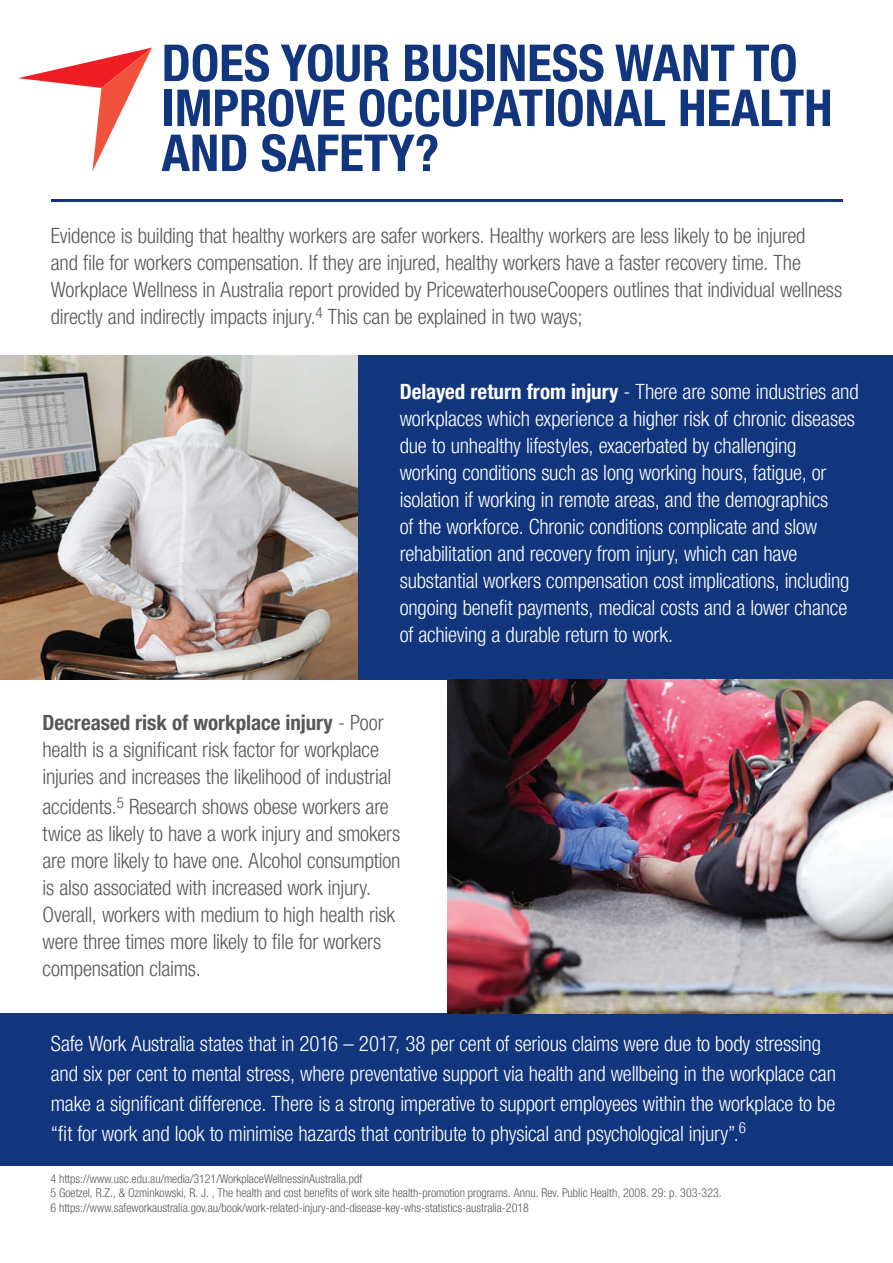
<style>
.page{position:relative;width:893px;height:1263px;background:#fff}
.page>*{position:absolute;margin:0;border:0;box-sizing:border-box;transform-origin:0 0}
.t1{font:700 condensed 51px/45px "Helvetica Neue LTW1 G";color:#11367e}
.t2{font:300 condensed 21px/27px "Helvetica Neue LTW1 G";letter-spacing:-.01em;color:#fff}
.t3{font:300 condensed 21px/27px "Helvetica Neue LTW1 G";letter-spacing:-.01em;color:#57585a}
.t4{font:300 condensed 12px/14.4px "Helvetica Neue LTW1 G";color:#57585a}
.s1{font-weight:700}
</style>
<div class="page">
<div style="left:357px;top:355px;width:536px;height:325px;background:#11367e"></div>
<svg style="left:18px;top:48px;width:134px;height:123px"></svg>
<hr style="left:51px;top:199px;width:791px;height:3px;background:#11367e">
<div style="left:0;top:1013px;width:893px;height:152px;background:#11367e"></div>
<img style="left:0;top:355px;width:357px;height:325px">
<img style="left:447px;top:680px;width:446px;height:333px">
<h1 class="t1" style="left:162px;top:41px;width:672px">DOES YOUR BUSINESS WANT TO<br>IMPROVE OCCUPATIONAL HEALTH<br>AND SAFETY?</h1>
<p class="t3" style="left:51px;top:222px;width:793px">Evidence is building that healthy workers are safer workers. Healthy workers are less likely to be injured<br>and file for workers compensation. If they are injured, healthy workers have a faster recovery time. The Workplace Wellness in Australia report provided by PricewaterhouseCoopers outlines that individual wellness directly and indirectly impacts injury.<sup>4</sup> This can be explained in two ways;</p>
<p class="t2" style="left:400px;top:378px;width:460px"><span class="s1">Delayed return from injury</span> - There are some industries and workplaces which experience a higher risk of chronic diseases due to unhealthy lifestyles, exacerbated by challenging working conditions such as long working hours, fatigue, or isolation if working in remote areas, and the demographics<br>of the workforce. Chronic conditions complicate and slow rehabilitation and recovery from injury, which can have substantial workers compensation cost implications, including ongoing benefit payments, medical costs and a lower chance of achieving a durable return to work.</p>
<p class="t3" style="left:43px;top:709px;width:350px"><span class="s1">Decreased risk of workplace injury</span> - Poor health is a significant risk factor for workplace injuries and increases the likelihood of industrial</p>
<p class="t3" style="left:43px;top:793px;width:360px">accidents.<sup>5</sup> Research shows obese workers are twice as likely to have a work injury and smokers are more likely to have one. Alcohol consumption is also associated with increased work injury.<br>Overall, workers with medium to high health risk were three times more likely to file for workers compensation claims.</p>
<p class="t2" style="left:51px;top:1028px;width:787px;line-height:30px">Safe Work Australia states that in 2016 – 2017, 38 per cent of serious claims were due to body stressing and six per cent to mental stress, where preventative support via health and wellbeing in the workplace can make a significant difference. There is a strong imperative to support employees within the workplace to be “fit for work and look to minimise hazards that contribute to physical and psychological injury”.<sup>6</sup></p>
<p class="t4" style="left:50px;top:1171px;width:673px">4 https://www.usc.edu.au/media/3121/WorkplaceWellnessinAustralia.pdf<br>5 Goetzel, R.Z., &amp; Ozminkowski, R. J. , The health and cost benefits of work site health-promotion programs. Annu. Rev. Public Health, 2008. 29: p. 303-323.<br>6 https://www.safeworkaustralia.gov.au/book/work-related-injury-and-disease-key-whs-statistics-australia-2018</p>
</div>
